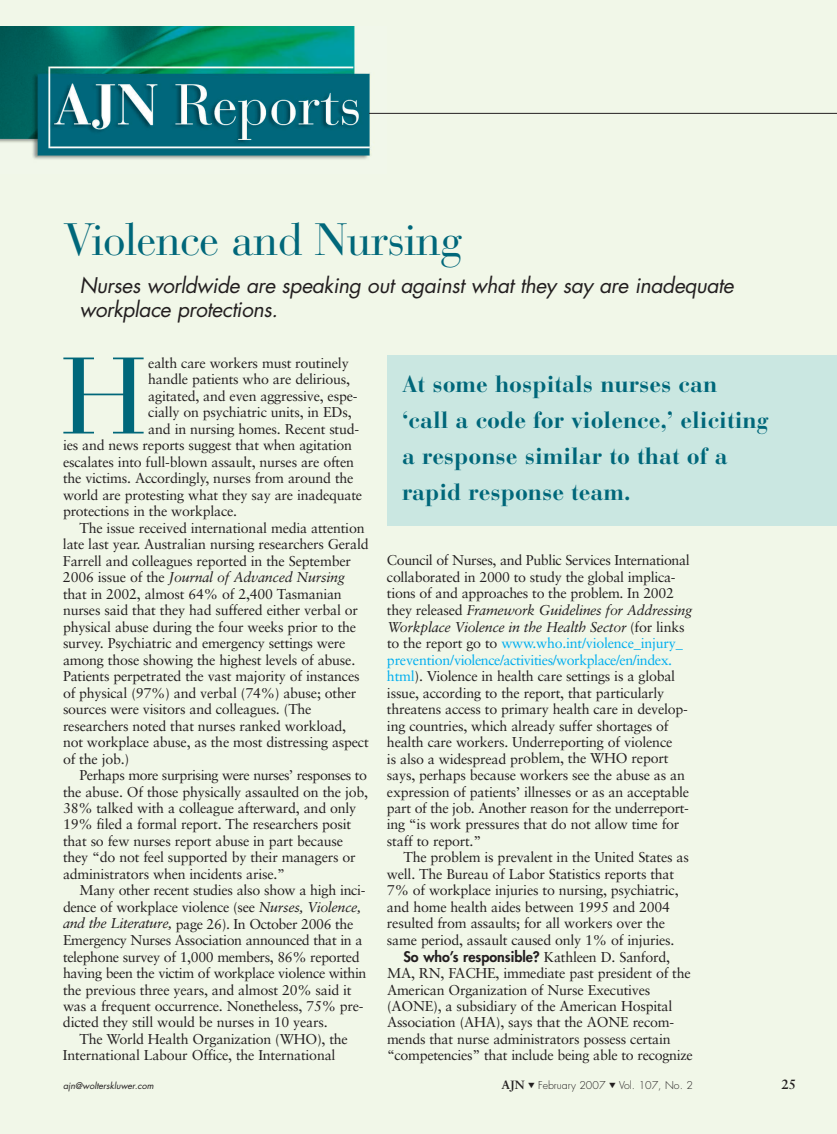
<style>
.page{position:relative;width:837px;height:1134px;background:#f1f7e8}
.page>*{position:absolute;margin:0;border:0;box-sizing:border-box;transform-origin:0 0}
.t1{font:107.85px "Bauer Bodoni";color:#00677a}
.t2{font:45px "Bauer Bodoni";letter-spacing:-.015em;color:#00677a}
.t3{font:700 23.25px/36px "Bauer Bodoni";color:#00677a}
.t4{font:italic 21px/24px "Futura";letter-spacing:-.02em;color:#231f20}
.t5{font:14.25px/16.5px "Sabon";letter-spacing:-.015em;color:#231f20}
.t6{font:14.25px "Sabon";letter-spacing:-.035em;color:#231f20}
.t7{font:italic 14.25px "Sabon";letter-spacing:-.015em;color:#231f20}
.t8{font:800 14.25px "Futura";color:#231f20}
.t9{font:700 13.5px "Sabon";color:#231f20}
.t10{font:300 10.5px "Futura";color:#231f20}
.t11{font:italic 9px "Futura";color:#231f20}
.s1{font-style:normal}
.s2{font-style:italic}
.s3{color:#00aeef}
.s4{font-family:"Sabon";font-weight:400}
.s5{font-family:"Sabon";font-weight:700;font-size:12px}
</style>
<div class="page">
<img style="left:0;top:27px;width:387px;height:132px">
<hr style="left:369px;top:113px;width:468px;height:1px;background:#231f20">
<div style="left:387px;top:356px;width:450px;height:170px;background:#cae7e1"></div>
<h2 class="t2" style="left:63px;top:224px;width:401px">Violence and Nursing</h2>
<h3 class="t4" style="left:80px;top:275px;width:656px">Nurses worldwide are speaking out against what they say are inadequate workplace protections.</h3>
<h1 class="t1" style="left:62px;top:358px;width:85px">H</h1>
<p class="t5" style="left:148px;top:355px;width:202px">ealth care workers must routinely</p>
<p class="t5" style="left:148px;top:372px;width:203px">handle patients who are delirious,</p>
<p class="t5" style="left:148px;top:388px;width:211px">agitated, and even aggressive, espe-</p>
<p class="t5" style="left:148px;top:405px;width:205px">cially on psychiatric units, in EDs,</p>
<p class="t5" style="left:148px;top:421px;width:212px">and in nursing homes. Recent stud-</p>
<p class="t5" style="left:63px;top:438px;width:291px">ies and news reports suggest that when agitation</p>
<p class="t5" style="left:63px;top:454px;width:293px">escalates into full-blown assault, nurses are often</p>
<p class="t5" style="left:63px;top:471px;width:292px">the victims. Accordingly, nurses from around the</p>
<p class="t5" style="left:63px;top:487px;width:301px">world are protesting what they say are inadequate</p>
<p class="t5" style="left:63px;top:504px;width:176px">protections in the workplace.</p>
<p class="t5" style="left:79px;top:520px;width:287px">The issue received international media attention</p>
<p class="t5" style="left:63px;top:537px;width:307px">late last year. Australian nursing researchers Gerald</p>
<p class="t5" style="left:63px;top:553px;width:289px">Farrell and colleagues reported in the September</p>
<p class="t7" style="left:63px;top:571px;width:284px"><span class="s1">2006 issue of the</span> Journal of Advanced Nursing</p>
<p class="t5" style="left:63px;top:586px;width:280px">that in 2002, almost 64% of 2,400 Tasmanian</p>
<p class="t5" style="left:63px;top:603px;width:297px">nurses said that they had suffered either verbal or</p>
<p class="t5" style="left:63px;top:619px;width:295px">physical abuse during the four weeks prior to the</p>
<p class="t5" style="left:63px;top:636px;width:284px">survey. Psychiatric and emergency settings were</p>
<p class="t5" style="left:63px;top:652px;width:294px">among those showing the highest levels of abuse.</p>
<p class="t5" style="left:63px;top:669px;width:298px">Patients perpetrated the vast majority of instances</p>
<p class="t5" style="left:63px;top:685px;width:295px">of physical (97%) and verbal (74%) abuse; other</p>
<p class="t5" style="left:63px;top:702px;width:250px">sources were visitors and colleagues. (The</p>
<p class="t5" style="left:63px;top:718px;width:285px">researchers noted that nurses ranked workload,</p>
<p class="t5" style="left:63px;top:735px;width:307px">not workplace abuse, as the most distressing aspect</p>
<p class="t5" style="left:63px;top:751px;width:68px">of the job.)</p>
<p class="t6" style="left:80px;top:769px;width:289px">Perhaps more surprising were nurses’ responses to</p>
<p class="t5" style="left:63px;top:784px;width:307px">the abuse. Of those physically assaulted on the job,</p>
<p class="t5" style="left:63px;top:801px;width:295px">38% talked with a colleague afterward, and only</p>
<p class="t5" style="left:63px;top:817px;width:290px">19% filed a formal report. The researchers posit</p>
<p class="t5" style="left:63px;top:834px;width:282px">that so few nurses report abuse in part because</p>
<p class="t5" style="left:63px;top:850px;width:294px">they “do not feel supported by their managers or</p>
<p class="t5" style="left:63px;top:867px;width:224px">administrators when incidents arise.”</p>
<p class="t5" style="left:80px;top:883px;width:288px">Many other recent studies also show a high inci-</p>
<p class="t5" style="left:63px;top:900px;width:300px">dence of workplace violence (see <span class="s2">Nurses, Violence,</span></p>
<p class="t5" style="left:63px;top:916px;width:292px"><span class="s2">and the Literature,</span> page 26). In October 2006 the</p>
<p class="t5" style="left:63px;top:933px;width:301px">Emergency Nurses Association announced that in a</p>
<p class="t5" style="left:63px;top:949px;width:298px">telephone survey of 1,000 members, 86% reported</p>
<p class="t5" style="left:63px;top:966px;width:305px">having been the victim of workplace violence within</p>
<p class="t5" style="left:63px;top:982px;width:290px">the previous three years, and almost 20% said it</p>
<p class="t5" style="left:63px;top:999px;width:302px">was a frequent occurrence. Nonetheless, 75% pre-</p>
<p class="t5" style="left:63px;top:1015px;width:266px">dicted they still would be nurses in 10 years.</p>
<p class="t5" style="left:79px;top:1032px;width:270px">The World Health Organization (WHO), the</p>
<p class="t5" style="left:63px;top:1048px;width:274px">International Labour Office, the International</p>
<h3 class="t3" style="left:402px;top:369px;width:368px">At some hospitals nurses can ‘call a code for violence,’ eliciting a response similar to that of a rapid response team.</h3>
<p class="t5" style="left:387px;top:553px;width:307px">Council of Nurses, and Public Services International collaborated in 2000 to study the global implica&shy;tions of and approaches to the problem. In 2002 they released <span class="s2">Framework Guidelines for Addressing Workplace Violence in the Health Sector</span> (for links to the report go to <span class="s3">www.who.int/violence_injury_ prevention/violence/activities/workplace/en/index. html</span>). Violence in health care settings is a global issue, according to the report, that particularly threatens access to primary health care in develop&shy;ing countries, which already suffer shortages of health care workers. Underreporting of violence<br>is also a widespread problem, the WHO report says, perhaps because workers see the abuse as an expression of patients’ illnesses or as an acceptable part of the job. Another reason for the underreport&shy;ing “is work pressures that do not allow time for staff to report.”</p>
<p class="t5" style="left:387px;top:850px;width:304px;text-indent:17px">The problem is prevalent in the United States as well. The Bureau of Labor Statistics reports that 7% of workplace injuries to nursing, psychiatric, and home health aides between 1995 and 2004 resulted from assaults; for all workers over the same period, assault caused only 1% of injuries.</p>
<p class="t8" style="left:404px;top:949px;width:268px">So who’s responsible? <span class="s4">Kathleen D. Sanford,</span></p>
<p class="t5" style="left:387px;top:966px;width:307px">MA, RN, FACHE, immediate past president of the American Organization of Nurse Executives (AONE), a subsidiary of the American Hospital Association (AHA), says that the AONE recom&shy;mends that nurse administrators possess certain “competencies” that include being able to recognize</p>
<p class="t11" style="left:63px;top:1082px;width:92px">ajn@wolterskluwer.com</p>
<p class="t10" style="left:502px;top:1080px;width:193px"><span class="s5">AJN</span> ▼ February 2007 ▼ Vol. 107, No. 2</p>
<p class="t9" style="left:781px;top:1079px;width:17px">25</p>
</div>
